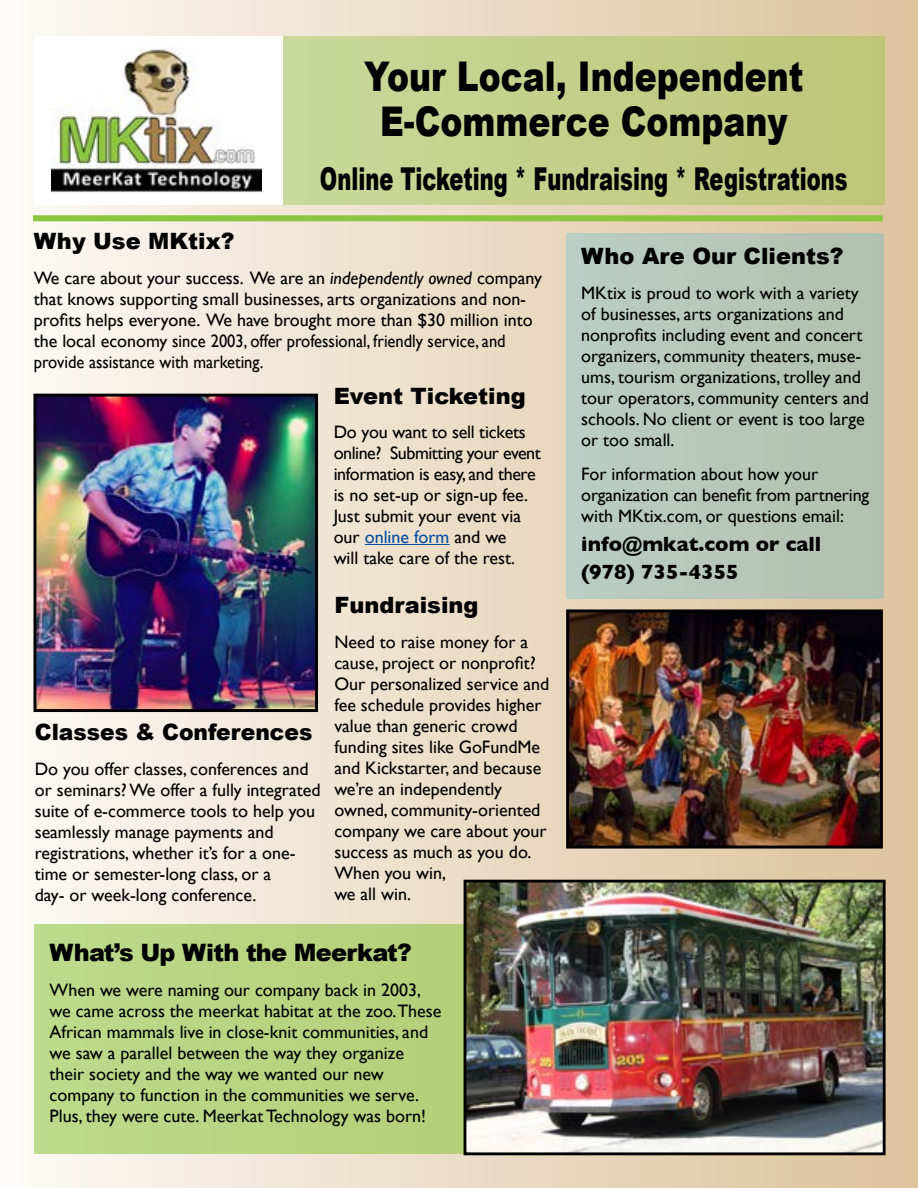
<style>
.page{position:relative;width:918px;height:1188px;background:#fff}
.page>*{position:absolute;margin:0;border:0;box-sizing:border-box;transform-origin:0 0}
.t1{font:900 40.95px/45px "Arial";color:#000;text-align:center;scale:.81 1}
.t2{font:900 31.5px "Arial";color:#000;scale:.67 1}
.t3{font:900 24px "Arial";letter-spacing:-.03em;color:#000}
.t4{font:900 22.5px "Arial";color:#000}
.t5{font:700 21px/28.5px "Gill Sans";color:#000}
.t6{font:18px/21px "Gill Sans";color:#000}
.s1{font-style:italic}
.s2{color:#034ea2}
</style>
<div class="page">
<div style="left:0;top:0;width:918px;height:1188px;background:linear-gradient(to right,#fcf9f6,#dcc29b)"></div>
<div style="left:566px;top:233px;width:318px;height:365px;background:#b6c6bb"></div>
<div style="left:283px;top:36px;width:602px;height:169px;background:linear-gradient(to right,#c9d99b,#bdc578)"></div>
<div style="left:34px;top:36px;width:249px;height:169px;background:#fff"></div>
<img style="left:52px;top:48px;width:210px;height:144px">
<div style="left:34px;top:924px;width:549px;height:230px;background:#b8d582"></div>
<img style="left:570px;top:613px;width:309px;height:232px">
<div style="left:566px;top:609px;width:317px;height:240px;border:3px solid #000"></div>
<div style="left:33px;top:215px;width:850px;height:6px;background:#8cc63e"></div>
<hr style="left:365px;top:544px;width:84px;height:1px;background:#034ea2">
<img style="left:37px;top:398px;width:277px;height:310px">
<div style="left:33px;top:394px;width:285px;height:318px;border:3px solid #000"></div>
<img style="left:468px;top:884px;width:414px;height:267px">
<div style="left:464px;top:880px;width:422px;height:275px;border:3px solid #000"></div>
<h1 class="t1" style="left:364px;top:53px;width:544px">Your Local, Independent<br>E-Commerce Company</h1>
<h2 class="t2" style="left:320px;top:156px;width:789px">Online Ticketing * Fundraising * Registrations</h2>
<p class="t4" style="left:34px;top:225px;width:202px">Why Use MKtix?</p>
<p class="t6" style="left:34px;top:267px;width:510px">We care about your success. We are an <span class="s1">independently owned</span> company that knows supporting small businesses, arts organizations and non&shy;profits helps everyone. We have brought more than $30 million into the local economy since 2003, offer professional, friendly service, and provide assistance with marketing.</p>
<p class="t4" style="left:334px;top:379px;width:194px">Event Ticketing</p>
<p class="t6" style="left:334px;top:421px;width:209px">Do you want to sell tickets online? Submitting your event information is easy, and there is no set-up or sign-up fee.<br>Just submit your event via our <span class="s2">online form</span> and we<br>will take care of the rest.</p>
<p class="t4" style="left:334px;top:589px;width:146px">Fundraising</p>
<p class="t6" style="left:334px;top:631px;width:216px">Need to raise money for a cause, project or nonprofit?<br>Our personalized service and fee schedule provides higher value than generic crowd funding sites like GoFundMe and Kickstarter, and because we’re an independently owned, community-oriented company we care about your success as much as you do.<br>When you win,<br>we all win.</p>
<p class="t4" style="left:35px;top:716px;width:279px">Classes &amp; Conferences</p>
<p class="t6" style="left:35px;top:758px;width:287px">Do you offer classes, conferences and or seminars? We offer a fully integrated suite of e-commerce tools to help you seamlessly manage payments and registrations, whether it’s for a one&shy;time or semester-long class, or a<br>day- or week-long conference.</p>
<h3 class="t3" style="left:50px;top:935px;width:364px">What’s Up With the Meerkat?</h3>
<p class="t6" style="left:50px;top:979px;width:393px">When we were naming our company back in 2003, we came across the meerkat habitat at the zoo.These African mammals live in close-knit communities, and we saw a parallel between the way they organize their society and the way we wanted our new company to function in the communities we serve.<br>Plus, they were cute. Meerkat Technology was born!</p>
<p class="t4" style="left:581px;top:240px;width:264px">Who Are Our Clients?</p>
<p class="t6" style="left:581px;top:282px;width:289px">MKtix is proud to work with a variety of businesses, arts organizations and nonprofits including event and concert organizers, community theaters, muse&shy;ums, tourism organizations, trolley and tour operators, community centers and schools. No client or event is too large or too small.</p>
<p class="t6" style="left:581px;top:463px;width:289px">For information about how your organization can benefit from partnering with MKtix.com, or questions email:</p>
<p class="t5" style="left:581px;top:529px;width:242px">info@mkat.com or call (978) 735-4355</p>
</div>
